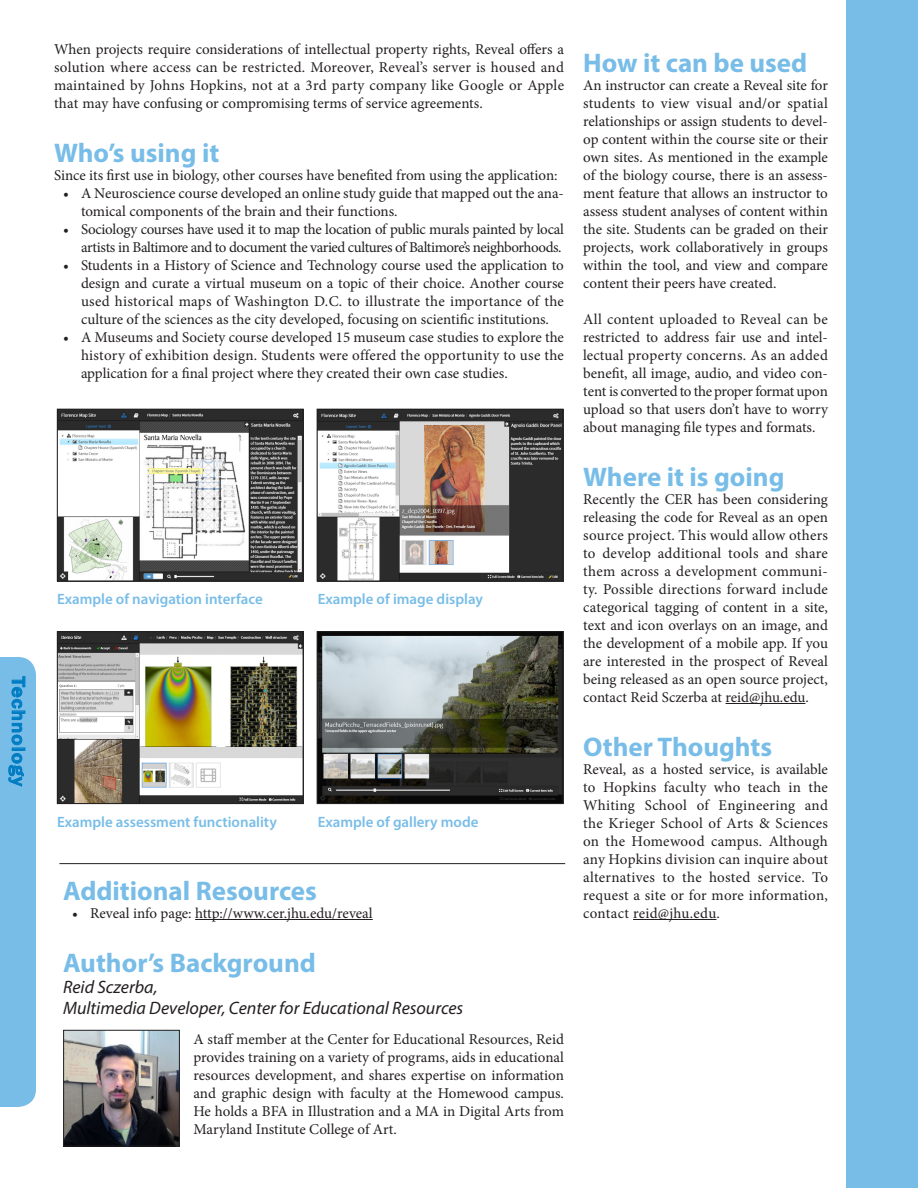
<style>
.page{position:relative;width:918px;height:1188px;background:#fff}
.page>*{position:absolute;margin:0;border:0;box-sizing:border-box;transform-origin:0 0}
.t1{font:700 27px "Myriad Pro";color:#78bde8}
.t2{font:500 18.9px "Franklin Gothic";letter-spacing:.05em;color:#007cc2;scale:1.11 1}
.t3{font:italic 18px "Myriad Pro";color:#231f20}
.t4{font:15px/18px "Minion Pro";letter-spacing:-.005em;color:#231f20;text-align:justify}
.t5{font:15px/18px "Minion Pro";letter-spacing:-.025em;color:#231f20;text-align:right}
.t6{font:600 15px "Myriad Pro";color:#78bde8}
</style>
<div class="page">
<div style="left:846px;top:0;width:72px;height:1188px;background:#78bde8"></div>
<div style="left:0;top:657px;width:36px;height:450px;background:#78bde8"></div>
<hr style="left:195px;top:919px;width:178px;height:1px;background:#231f20">
<hr style="left:59px;top:863px;width:506px;height:1px;background:#231f20">
<hr style="left:726px;top:703px;width:79px;height:1px;background:#231f20">
<hr style="left:633px;top:919px;width:84px;height:1px;background:#231f20">
<img style="left:65px;top:1032px;width:113px;height:112px">
<div style="left:63px;top:1030px;width:117px;height:116px;border:1px solid #231f20"></div>
<img style="left:59px;top:411px;width:243px;height:168px">
<div style="left:57px;top:409px;width:247px;height:172px;border:1px solid #231f20"></div>
<img style="left:59px;top:633px;width:243px;height:169px">
<div style="left:57px;top:631px;width:247px;height:173px;border:1px solid #231f20"></div>
<img style="left:319px;top:411px;width:242px;height:168px">
<div style="left:317px;top:409px;width:246px;height:172px;border:1px solid #231f20"></div>
<img style="left:319px;top:633px;width:242px;height:169px">
<div style="left:317px;top:631px;width:246px;height:173px;border:1px solid #231f20"></div>
<p class="t2" style="left:30px;top:676px;width:100px;rotate:90deg">Technology</p>
<p class="t4" style="left:54px;top:40px;width:512px">When projects require considerations of intellectual property rights, Reveal offers a solution where access can be restricted. Moreover, Reveal’s server is housed and maintained by Johns Hopkins, not at a 3rd party company like Google or Apple that may have confusing or compromising terms of service agreements.</p>
<p class="t1" style="left:54px;top:135px;width:167px">Who’s using it</p>
<p class="t4" style="left:54px;top:166px;width:505px">Since its first use in biology, other courses have benefited from using the application:</p>
<p class="t4" style="left:81px;top:184px;width:485px;text-indent:-18px">• A Neuroscience course developed an online study guide that mapped out the ana&shy;tomical components of the brain and their functions.</p>
<p class="t5" style="left:63px;top:220px;width:503px">• Sociology courses have used it to map the location of public murals painted by local artists in Baltimore and to document the varied cultures of Baltimore’s neighborhoods.</p>
<p class="t4" style="left:81px;top:256px;width:485px;text-indent:-18px">• Students in a History of Science and Technology course used the application to design and curate a virtual museum on a topic of their choice. Another course used historical maps of Washington D.C. to illustrate the importance of the culture of the sciences as the city developed, focusing on scientific institutions.</p>
<p class="t4" style="left:81px;top:328px;width:485px;text-indent:-18px">• A Museums and Society course developed 15 museum case studies to explore the history of exhibition design. Students were offered the opportunity to use the application for a final project where they created their own case studies.</p>
<p class="t6" style="left:57px;top:589px;width:207px">Example of navigation interface</p>
<p class="t6" style="left:318px;top:589px;width:167px">Example of image display</p>
<p class="t6" style="left:57px;top:813px;width:221px">Example assessment functionality</p>
<p class="t6" style="left:318px;top:813px;width:162px">Example of gallery mode</p>
<p class="t1" style="left:63px;top:873px;width:255px">Additional Resources</p>
<p class="t4" style="left:72px;top:904px;width:302px">• Reveal info page: http://www.cer.jhu.edu/reveal</p>
<p class="t1" style="left:63px;top:945px;width:254px">Author’s Background</p>
<p class="t3" style="left:63px;top:976px;width:96px">Reid Sczerba,</p>
<p class="t3" style="left:63px;top:997px;width:402px">Multimedia Developer, Center for Educational Resources</p>
<p class="t4" style="left:194px;top:1030px;width:372px">A staff member at the Center for Educational Resources, Reid provides training on a variety of programs, aids in educational resources development, and shares expertise on information and graphic design with faculty at the Homewood campus.<br>He holds a BFA in Illustration and a MA in Digital Arts from Maryland Institute College of Art.</p>
<p class="t1" style="left:583px;top:45px;width:226px">How it can be used</p>
<p class="t4" style="left:583px;top:76px;width:246px">An instructor can create a Reveal site for students to view visual and/or spatial relationships or assign students to devel&shy;op content within the course site or their own sites. As mentioned in the example of the biology course, there is an assess&shy;ment feature that allows an instructor to assess student analyses of content within the site. Students can be graded on their projects, work collaboratively in groups within the tool, and view and compare content their peers have created.</p>
<p class="t4" style="left:583px;top:310px;width:246px">All content uploaded to Reveal can be restricted to address fair use and intel&shy;lectual property concerns. As an added benefit, all image, audio, and video con&shy;tent is converted to the proper format upon upload so that users don’t have to worry about managing file types and formats.</p>
<p class="t1" style="left:583px;top:459px;width:203px">Where it is going</p>
<p class="t4" style="left:583px;top:490px;width:246px">Recently the CER has been considering releasing the code for Reveal as an open source project. This would allow others to develop additional tools and share them across a development communi&shy;ty. Possible directions forward include categorical tagging of content in a site, text and icon overlays on an image, and the development of a mobile app. If you are interested in the prospect of Reveal being released as an open source project, contact Reid Sczerba at reid@jhu.edu.</p>
<p class="t1" style="left:583px;top:729px;width:191px">Other Thoughts</p>
<p class="t4" style="left:583px;top:760px;width:246px">Reveal, as a hosted service, is available to Hopkins faculty who teach in the Whiting School of Engineering and the Krieger School of Arts &amp; Sciences on the Homewood campus. Although any Hopkins division can inquire about alternatives to the hosted service. To request a site or for more information, contact reid@jhu.edu.</p>
</div>
